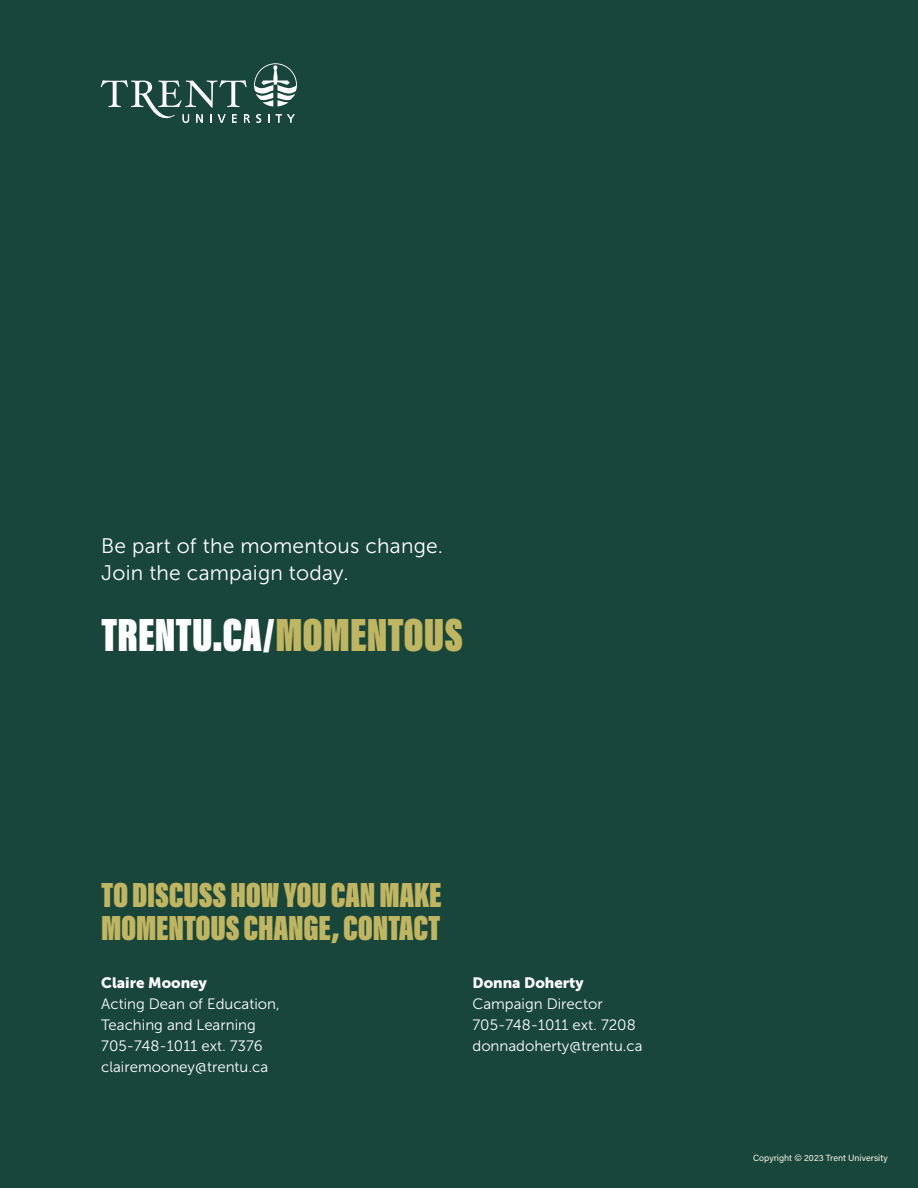
<style>
.page{position:relative;width:918px;height:1188px;background:#19463b}
.page>*{position:absolute;margin:0;border:0;box-sizing:border-box;transform-origin:0 0}
.t1{font:48px "Acumin Variable Concept";color:#fff}
.t2{font:36px/33px "Acumin Variable Concept";letter-spacing:-.01em;color:#c0b561}
.t3{font:21px/27px "Museo Sans 300";letter-spacing:.01em;color:#fff}
.t4{font:15px/21px "Museo Sans 300";color:#fff}
.t5{font:9px "Acumin Variable Concept";color:#f6f4e7}
.s1{color:#c0b561}
.s2{font-family:"Museo Sans 900"}
.s3{font-family:"Acumin Pro Wide"}
</style>
<div class="page">
<svg style="left:101px;top:63px;width:196px;height:60px"></svg>
<p class="t3" style="left:101px;top:532px;width:343px">Be part of the momentous change.<br>Join the campaign today.</p>
<p class="t1" style="left:101px;top:601px;width:364px">TRENTU.CA/<span class="s1">MOMENTOUS</span></p>
<p class="t2" style="left:101px;top:876px;width:342px">TO DISCUSS HOW YOU CAN MAKE<br>MOMENTOUS CHANGE, CONTACT</p>
<p class="t4" style="left:101px;top:972px;width:180px"><span class="s2">Claire Mooney<br></span>Acting Dean of Education,<br>Teaching and Learning<br>705-748-1011 ext. 7376 clairemooney@trentu.ca</p>
<p class="t4" style="left:472px;top:972px;width:172px"><span class="s2">Donna Doherty<br></span>Campaign Director<br>705-748-1011 ext. 7208 donnadoherty@trentu.ca</p>
<p class="t5" style="left:753px;top:1152px;width:136px">Copyright <span class="s3">©</span> 2023 Trent University</p>
</div>
